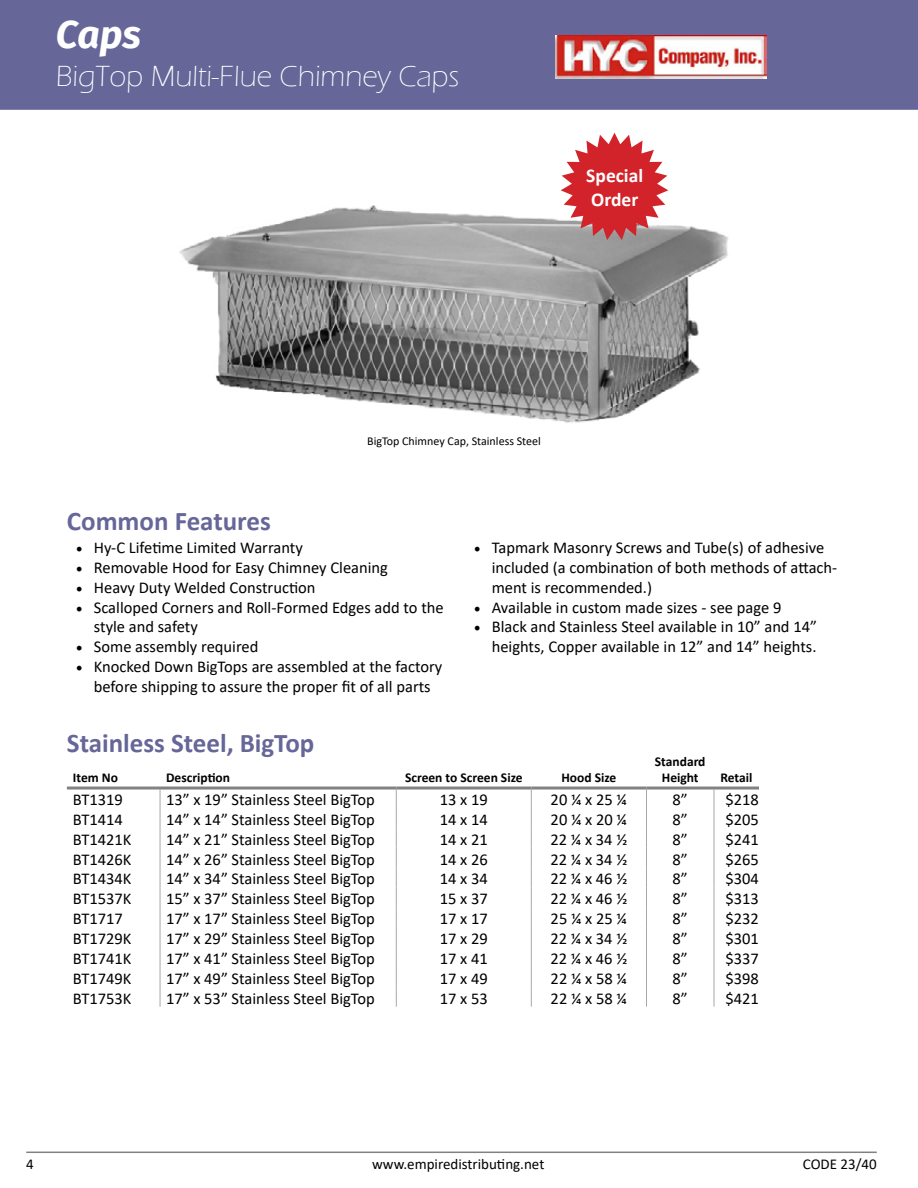
<style>
.page{position:relative;width:918px;height:1188px;background:#fff}
.page>*{position:absolute;margin:0;border:0;box-sizing:border-box;transform-origin:0 0}
.t1{font:italic 700 39px "Fira Sans";color:#fff}
.t2{font:300 30px "Eras ITC";color:#fff}
.t3{font:700 27px "Calibri";color:#669}
.t4{font:700 19.5px/23.4px "Calibri";color:#fff}
.t5{font:16.5px/19.8px "Calibri";color:#000}
.t6{font:15px "Calibri";color:#000}
.t7{font:700 13.5px/16.2px "Calibri";color:#000;text-align:center}
.t8{font:12px "Calibri";color:#000}
.s1{font-family:"Minion Pro";font-size:18px}
</style>
<div class="page">
<hr style="left:26px;top:1152px;width:851px;height:1px;background:#818181">
<div style="left:0;top:0;width:918px;height:110px;background:#669"></div>
<svg style="left:160px;top:790px;width:1px;height:217px"></svg>
<svg style="left:396px;top:790px;width:1px;height:217px"></svg>
<svg style="left:531px;top:790px;width:1px;height:217px"></svg>
<svg style="left:646px;top:790px;width:1px;height:217px"></svg>
<svg style="left:714px;top:790px;width:1px;height:217px"></svg>
<hr style="left:67px;top:787px;width:93px;height:3px;background:#828282">
<hr style="left:160px;top:787px;width:236px;height:3px;background:#828282">
<hr style="left:396px;top:787px;width:135px;height:3px;background:#828282">
<hr style="left:531px;top:787px;width:116px;height:3px;background:#828282">
<hr style="left:646px;top:787px;width:68px;height:3px;background:#828282">
<hr style="left:714px;top:787px;width:45px;height:3px;background:#828282">
<img style="left:555px;top:36px;width:212px;height:42px">
<img style="left:179px;top:190px;width:550px;height:233px">
<svg style="left:561px;top:133px;width:107px;height:107px"></svg>
<h1 class="t1" style="left:56px;top:7px;width:87px">Caps</h1>
<h2 class="t2" style="left:56px;top:60px;width:405px">BigTop Multi-Flue Chimney Caps</h2>
<p class="t4" style="left:586px;top:164px;width:58px">Special<br>Order</p>
<h3 class="t3" style="left:67px;top:502px;width:206px">Common Features</h3>
<p class="t8" style="left:367px;top:433px;width:175px">BigTop Chimney Cap, Stainless Steel</p>
<p class="t5" style="left:76px;top:537px;width:228px"><span class="s1">•</span> Hy-C Lifetime Limited Warranty</p>
<p class="t5" style="left:76px;top:557px;width:314px"><span class="s1">•</span> Removable Hood for Easy Chimney Cleaning</p>
<p class="t5" style="left:76px;top:577px;width:241px"><span class="s1">•</span> Heavy Duty Welded Construction</p>
<p class="t5" style="left:94px;top:597px;width:351px;text-indent:-18px"><span class="s1">•</span> Scalloped Corners and Roll-Formed Edges add to the style and safety</p>
<p class="t5" style="left:76px;top:636px;width:184px"><span class="s1">•</span> Some assembly required</p>
<p class="t5" style="left:76px;top:656px;width:368px;text-align:center"><span class="s1">•</span> Knocked Down BigTops are assembled at the factory before shipping to assure the proper fit of all parts</p>
<p class="t5" style="left:492px;top:537px;width:347px;text-indent:-18px"><span class="s1">•</span> Tapmark Masonry Screws and Tube(s) of adhesive included (a combination of both methods of attach&shy;ment is recommended.)</p>
<p class="t5" style="left:474px;top:597px;width:309px"><span class="s1">•</span> Available in custom made sizes - see page 9</p>
<p class="t5" style="left:474px;top:617px;width:345px;text-align:right"><span class="s1">•</span> Black and Stainless Steel available in 10” and 14” heights, Copper available in 12” and 14” heights.</p>
<h3 class="t3" style="left:67px;top:724px;width:249px">Stainless Steel, BigTop</h3>
<p class="t7" style="left:73px;top:769px;width:47px">Item No</p>
<p class="t7" style="left:166px;top:769px;width:66px">Description</p>
<p class="t7" style="left:405px;top:769px;width:119px">Screen to Screen Size</p>
<p class="t7" style="left:561px;top:769px;width:56px">Hood Size</p>
<p class="t7" style="left:655px;top:753px;width:52px">Standard<br>Height</p>
<p class="t7" style="left:721px;top:769px;width:33px">Retail</p>
<p class="t5" style="left:73px;top:789px;width:52px">BT1319</p>
<p class="t5" style="left:166px;top:789px;width:210px">13” x 19” Stainless Steel BigTop</p>
<p class="t5" style="left:440px;top:789px;width:50px">13 x 19</p>
<p class="t5" style="left:551px;top:789px;width:78px">20 ¼ x 25 ¼</p>
<p class="t5" style="left:673px;top:789px;width:17px">8”</p>
<p class="t5" style="left:726px;top:789px;width:35px">$218</p>
<p class="t5" style="left:73px;top:809px;width:52px">BT1414</p>
<p class="t5" style="left:166px;top:809px;width:210px">14” x 14” Stainless Steel BigTop</p>
<p class="t5" style="left:440px;top:809px;width:50px">14 x 14</p>
<p class="t5" style="left:551px;top:809px;width:78px">20 ¼ x 20 ¼</p>
<p class="t5" style="left:673px;top:809px;width:17px">8”</p>
<p class="t5" style="left:726px;top:809px;width:35px">$205</p>
<p class="t5" style="left:73px;top:829px;width:60px">BT1421K</p>
<p class="t5" style="left:166px;top:829px;width:210px">14” x 21” Stainless Steel BigTop</p>
<p class="t5" style="left:440px;top:829px;width:50px">14 x 21</p>
<p class="t5" style="left:550px;top:829px;width:79px">22 ¼ x 34 ½</p>
<p class="t5" style="left:673px;top:829px;width:17px">8”</p>
<p class="t5" style="left:726px;top:829px;width:35px">$241</p>
<p class="t5" style="left:73px;top:849px;width:60px">BT1426K</p>
<p class="t5" style="left:166px;top:849px;width:210px">14” x 26” Stainless Steel BigTop</p>
<p class="t5" style="left:440px;top:849px;width:50px">14 x 26</p>
<p class="t5" style="left:550px;top:849px;width:79px">22 ¼ x 34 ½</p>
<p class="t5" style="left:673px;top:849px;width:17px">8”</p>
<p class="t5" style="left:726px;top:849px;width:35px">$265</p>
<p class="t5" style="left:73px;top:869px;width:60px">BT1434K</p>
<p class="t5" style="left:166px;top:869px;width:210px">14” x 34” Stainless Steel BigTop</p>
<p class="t5" style="left:440px;top:869px;width:50px">14 x 34</p>
<p class="t5" style="left:550px;top:869px;width:79px">22 ¼ x 46 ½</p>
<p class="t5" style="left:673px;top:869px;width:17px">8”</p>
<p class="t5" style="left:726px;top:869px;width:35px">$304</p>
<p class="t5" style="left:73px;top:889px;width:60px">BT1537K</p>
<p class="t5" style="left:166px;top:889px;width:210px">15” x 37” Stainless Steel BigTop</p>
<p class="t5" style="left:440px;top:889px;width:50px">15 x 37</p>
<p class="t5" style="left:550px;top:889px;width:79px">22 ¼ x 46 ½</p>
<p class="t5" style="left:673px;top:889px;width:17px">8”</p>
<p class="t5" style="left:726px;top:889px;width:35px">$313</p>
<p class="t5" style="left:73px;top:908px;width:52px">BT1717</p>
<p class="t5" style="left:166px;top:908px;width:210px">17” x 17” Stainless Steel BigTop</p>
<p class="t5" style="left:440px;top:908px;width:50px">17 x 17</p>
<p class="t5" style="left:551px;top:908px;width:78px">25 ¼ x 25 ¼</p>
<p class="t5" style="left:673px;top:908px;width:17px">8”</p>
<p class="t5" style="left:726px;top:908px;width:35px">$232</p>
<p class="t5" style="left:73px;top:928px;width:60px">BT1729K</p>
<p class="t5" style="left:166px;top:928px;width:210px">17” x 29” Stainless Steel BigTop</p>
<p class="t5" style="left:440px;top:928px;width:50px">17 x 29</p>
<p class="t5" style="left:550px;top:928px;width:79px">22 ¼ x 34 ½</p>
<p class="t5" style="left:673px;top:928px;width:17px">8”</p>
<p class="t5" style="left:726px;top:928px;width:35px">$301</p>
<p class="t5" style="left:73px;top:948px;width:60px">BT1741K</p>
<p class="t5" style="left:166px;top:948px;width:210px">17” x 41” Stainless Steel BigTop</p>
<p class="t5" style="left:440px;top:948px;width:50px">17 x 41</p>
<p class="t5" style="left:550px;top:948px;width:79px">22 ¼ x 46 ½</p>
<p class="t5" style="left:673px;top:948px;width:17px">8”</p>
<p class="t5" style="left:726px;top:948px;width:35px">$337</p>
<p class="t5" style="left:73px;top:968px;width:60px">BT1749K</p>
<p class="t5" style="left:166px;top:968px;width:210px">17” x 49” Stainless Steel BigTop</p>
<p class="t5" style="left:440px;top:968px;width:50px">17 x 49</p>
<p class="t5" style="left:551px;top:968px;width:78px">22 ¼ x 58 ¼</p>
<p class="t5" style="left:673px;top:968px;width:17px">8”</p>
<p class="t5" style="left:726px;top:968px;width:35px">$398</p>
<p class="t5" style="left:73px;top:988px;width:60px">BT1753K</p>
<p class="t5" style="left:166px;top:988px;width:210px">17” x 53” Stainless Steel BigTop</p>
<p class="t5" style="left:440px;top:988px;width:50px">17 x 53</p>
<p class="t5" style="left:551px;top:988px;width:78px">22 ¼ x 58 ¼</p>
<p class="t5" style="left:673px;top:988px;width:17px">8”</p>
<p class="t5" style="left:726px;top:988px;width:35px">$421</p>
<p class="t6" style="left:26px;top:1154px;width:9px">4</p>
<p class="t6" style="left:372px;top:1154px;width:174px">www.empiredistributing.net</p>
<p class="t6" style="left:803px;top:1154px;width:75px">CODE 23/40</p>
</div>
